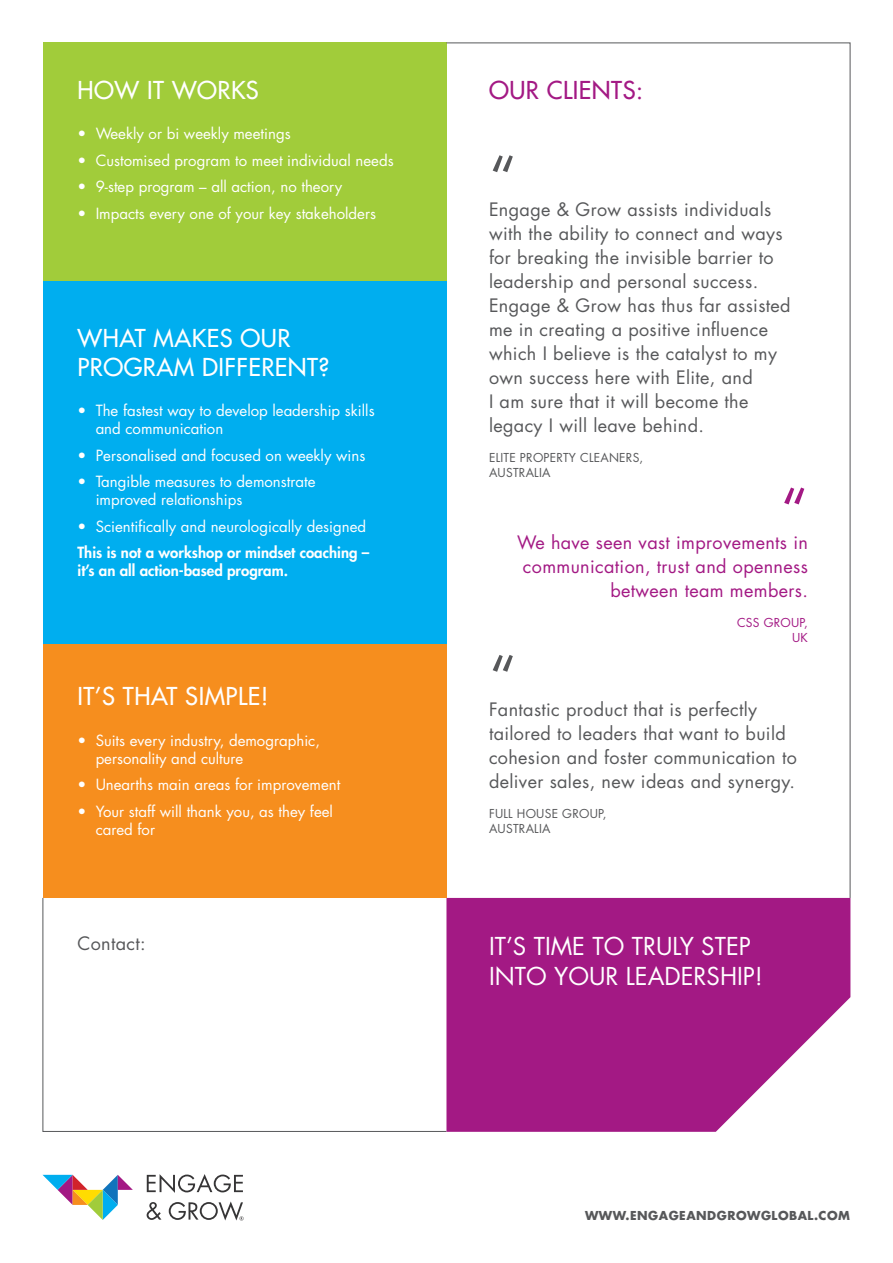
<style>
.page{position:relative;width:893px;height:1263px;background:#fff}
.page>*{position:absolute;margin:0;border:0;box-sizing:border-box;transform-origin:0 0}
.t1{font:60px "Futura Std";color:#57585a}
.t2{font:60px "Futura Std";color:#a31984}
.t3{font:500 24px/28.8px "Futura Std";letter-spacing:.02em;color:#fff}
.t4{font:24px/30px "Futura Std";color:#fff}
.t5{font:500 24px "Futura Std";letter-spacing:.02em;color:#a31984}
.t6{font:18px/24px "Futura Std";letter-spacing:.02em;color:#57585a}
.t7{font:18px/24px "Futura Std";letter-spacing:.02em;color:#a31984;text-align:right}
.t8{font:15px/18px "Futura Std";color:#fff}
.t9{font:800 15px/18px "Futura Std";color:#fff}
.t10{font:12px/15px "Futura Std";letter-spacing:.02em;color:#57585a}
.t11{font:700 12px "Futura Std";letter-spacing:.04em;color:#57585a}
.t12{font:12px/15px "Futura Std";letter-spacing:.02em;color:#a31984;text-align:right}
</style>
<div class="page">
<svg style="left:42px;top:898px;width:404px;height:234px"></svg>
<svg style="left:446px;top:899px;width:404px;height:233px;fill:#a31984"></svg>
<div style="left:43px;top:43px;width:403px;height:238px;background:#a1cc3a"></div>
<div style="left:43px;top:637px;width:403px;height:261px;background:#f68e1e"></div>
<div style="left:43px;top:281px;width:403px;height:363px;background:#00aeef"></div>
<svg style="left:446px;top:42px;width:405px;height:857px"></svg>
<svg style="left:147px;top:1174px;width:96px;height:19px"></svg>
<svg style="left:147px;top:1202px;width:14px;height:18px"></svg>
<svg style="left:43px;top:1175px;width:90px;height:45px"></svg>
<svg style="left:169px;top:1201px;width:75px;height:19px"></svg>
<p class="t3" style="left:78px;top:76px;width:183px">HOW IT WORKS</p>
<p class="t5" style="left:489px;top:75px;width:155px">OUR CLIENTS:</p>
<p class="t8" style="left:78px;top:125px;width:215px">• Weekly or bi weekly meetings</p>
<p class="t8" style="left:78px;top:151px;width:318px">• Customised program to meet individual needs</p>
<p class="t8" style="left:78px;top:178px;width:266px">• 9-step program – all action, no theory</p>
<p class="t8" style="left:78px;top:204px;width:300px">• Impacts every one of your key stakeholders</p>
<p class="t3" style="left:78px;top:324px;width:253px">WHAT MAKES OUR<br>PROGRAM DIFFERENT?</p>
<p class="t8" style="left:96px;top:402px;width:280px;text-indent:-18px">• The fastest way to develop leadership skills and communication</p>
<p class="t8" style="left:78px;top:446px;width:289px">• Personalised and focused on weekly wins</p>
<p class="t8" style="left:96px;top:473px;width:221px;text-indent:-18px">• Tangible measures to demonstrate improved relationships</p>
<p class="t8" style="left:78px;top:517px;width:290px">• Scientifically and neurologically designed</p>
<p class="t9" style="left:78px;top:544px;width:293px">This is not a workshop or mindset coaching – it’s an all action-based program.</p>
<p class="t3" style="left:78px;top:682px;width:192px">IT’S THAT SIMPLE!</p>
<p class="t8" style="left:96px;top:731px;width:226px;text-indent:-18px">• Suits every industry, demographic, personality and culture</p>
<p class="t8" style="left:78px;top:776px;width:264px">• Unearths main areas for improvement</p>
<p class="t8" style="left:96px;top:802px;width:239px;text-indent:-18px">• Your staff will thank you, as they feel cared for</p>
<p class="t6" style="left:78px;top:931px;width:70px">Contact:</p>
<p class="t1" style="left:489px;top:141px;width:29px">“</p>
<p class="t6" style="left:489px;top:198px;width:303px">Engage &amp; Grow assists individuals with the ability to connect and ways for breaking the invisible barrier to leadership and personal success.<br>Engage &amp; Grow has thus far assisted me in creating a positive influence which I believe is the catalyst to my own success here with Elite, and<br>I am sure that it will become the legacy I will leave behind.</p>
<p class="t10" style="left:489px;top:451px;width:156px">ELITE PROPERTY CLEANERS,<br>AUSTRALIA</p>
<p class="t2" style="left:780px;top:473px;width:29px">“</p>
<p class="t7" style="left:517px;top:530px;width:292px">We have seen vast improvements in communication, trust and openness between team members.</p>
<p class="t12" style="left:737px;top:615px;width:72px">CSS GROUP,<br>UK</p>
<p class="t1" style="left:489px;top:640px;width:29px">“</p>
<p class="t6" style="left:489px;top:697px;width:309px">Fantastic product that is perfectly tailored to leaders that want to build cohesion and foster communication to deliver sales, new ideas and synergy.</p>
<p class="t10" style="left:489px;top:806px;width:119px">FULL HOUSE GROUP,<br>AUSTRALIA</p>
<p class="t4" style="left:489px;top:931px;width:276px">IT’S TIME TO TRULY STEP<br>INTO YOUR LEADERSHIP!</p>
<p class="t11" style="left:585px;top:1207px;width:266px">WWW.ENGAGEANDGROWGLOBAL.COM</p>
</div>
